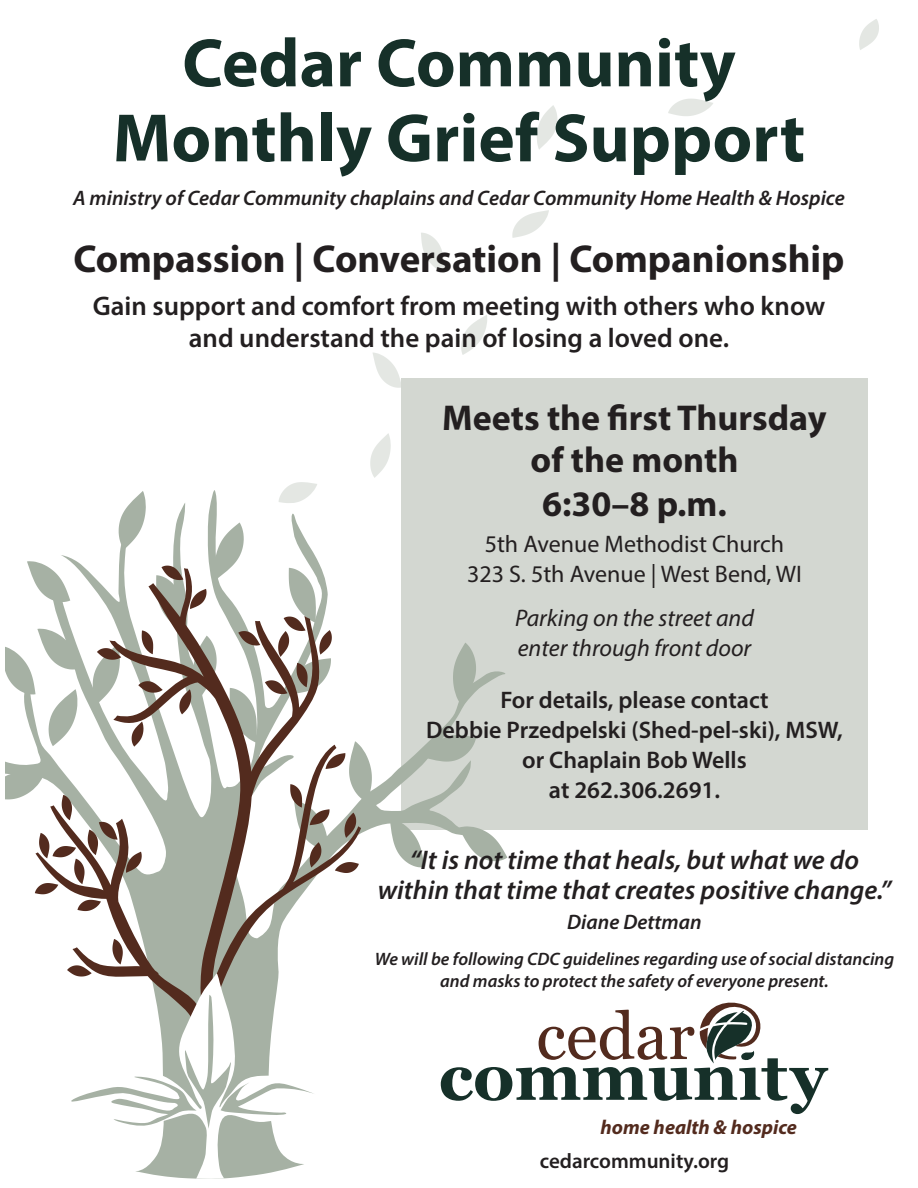
<style>
.page{position:relative;width:918px;height:1188px;background:#fff}
.page>*{position:absolute;margin:0;border:0;box-sizing:border-box;transform-origin:0 0}
.t1{font:700 69px/75px "Myriad Pro";color:#163029;text-align:center}
.t2{font:700 39px "Myriad Pro";color:#231f20}
.t3{font:700 36px/42.6px "Myriad Pro";color:#231f20;text-align:center}
.t4{font:600 27px/32.4px "Myriad Pro";color:#231f20;text-align:center}
.t5{font:italic 600 27px/30px "Myriad Pro";color:#231f20;text-align:center}
.t6{font:600 24px/30px "Myriad Pro";color:#231f20;text-align:center}
.t7{font:24px/30px "Myriad Pro";color:#231f20;text-align:center}
.t8{font:italic 24px/30px "Myriad Pro";color:#231f20}
.t9{font:italic 600 21px "Myriad Pro";color:#231f20}
.t10{font:600 21px "Myriad Pro";color:#231f20}
.t11{font:italic 700 20.1px "Myriad Pro";color:#532b1e}
.t12{font:italic 600 18px/22.5px "Myriad Pro";color:#231f20;text-align:center}
</style>
<div class="page">
<svg style="left:509px;top:1002px;width:319px;height:112px"></svg>
<svg style="left:373px;top:353px;width:28px;height:35px"></svg>
<svg style="left:512px;top:210px;width:37px;height:28px"></svg>
<svg style="left:668px;top:99px;width:45px;height:17px"></svg>
<svg style="left:421px;top:233px;width:24px;height:40px"></svg>
<svg style="left:537px;top:105px;width:20px;height:44px"></svg>
<svg style="left:461px;top:315px;width:26px;height:40px"></svg>
<svg style="left:859px;top:19px;width:20px;height:31px"></svg>
<div style="left:401px;top:378px;width:467px;height:451px;background:#d3d7d1"></div>
<svg style="left:39px;top:894px;width:263px;height:76px"></svg>
<svg style="left:112px;top:939px;width:11px;height:25px"></svg>
<svg style="left:67px;top:965px;width:25px;height:5px"></svg>
<svg style="left:77px;top:900px;width:24px;height:11px"></svg>
<svg style="left:5px;top:433px;width:502px;height:461px"></svg>
<svg style="left:67px;top:970px;width:237px;height:209px"></svg>
<svg style="left:68px;top:993px;width:245px;height:136px"></svg>
<h1 class="t1" style="left:113px;top:23px;width:694px">Cedar Community<br>Monthly Grief Support</h1>
<p class="t9" style="left:73px;top:184px;width:773px">A ministry of Cedar Community chaplains and Cedar Community Home Health &amp; Hospice</p>
<h2 class="t2" style="left:73px;top:233px;width:773px">Compassion | Conversation | Companionship</h2>
<h3 class="t4" style="left:93px;top:289px;width:734px">Gain support and comfort from meeting with others who know and understand the pain of losing a loved one.</h3>
<h3 class="t3" style="left:442px;top:396px;width:386px">Meets the first Thursday of the month<br>6:30–8 p.m.</h3>
<h3 class="t7" style="left:467px;top:529px;width:336px">5th Avenue Methodist Church<br>323 S. 5th Avenue | West Bend, WI</h3>
<h3 class="t8" style="left:515px;top:602px;width:240px">Parking on the street and enter through front door</h3>
<h3 class="t6" style="left:426px;top:684px;width:418px">For details, please contact<br>Debbie Przedpelski (Shed-pel-ski), MSW, or Chaplain Bob Wells<br>at 262.306.2691.</h3>
<h3 class="t5" style="left:378px;top:844px;width:515px">“It is not time that heals, but what we do within that time that creates positive change.”</h3>
<p class="t9" style="left:567px;top:908px;width:136px">Diane Dettman</p>
<p class="t12" style="left:375px;top:947px;width:521px">We will be following CDC guidelines regarding use of social distancing and masks to protect the safety of everyone present.</p>
<p class="t11" style="left:601px;top:1114px;width:198px">home health &amp; hospice</p>
<p class="t10" style="left:540px;top:1148px;width:191px">cedarcommunity.org</p>
</div>
